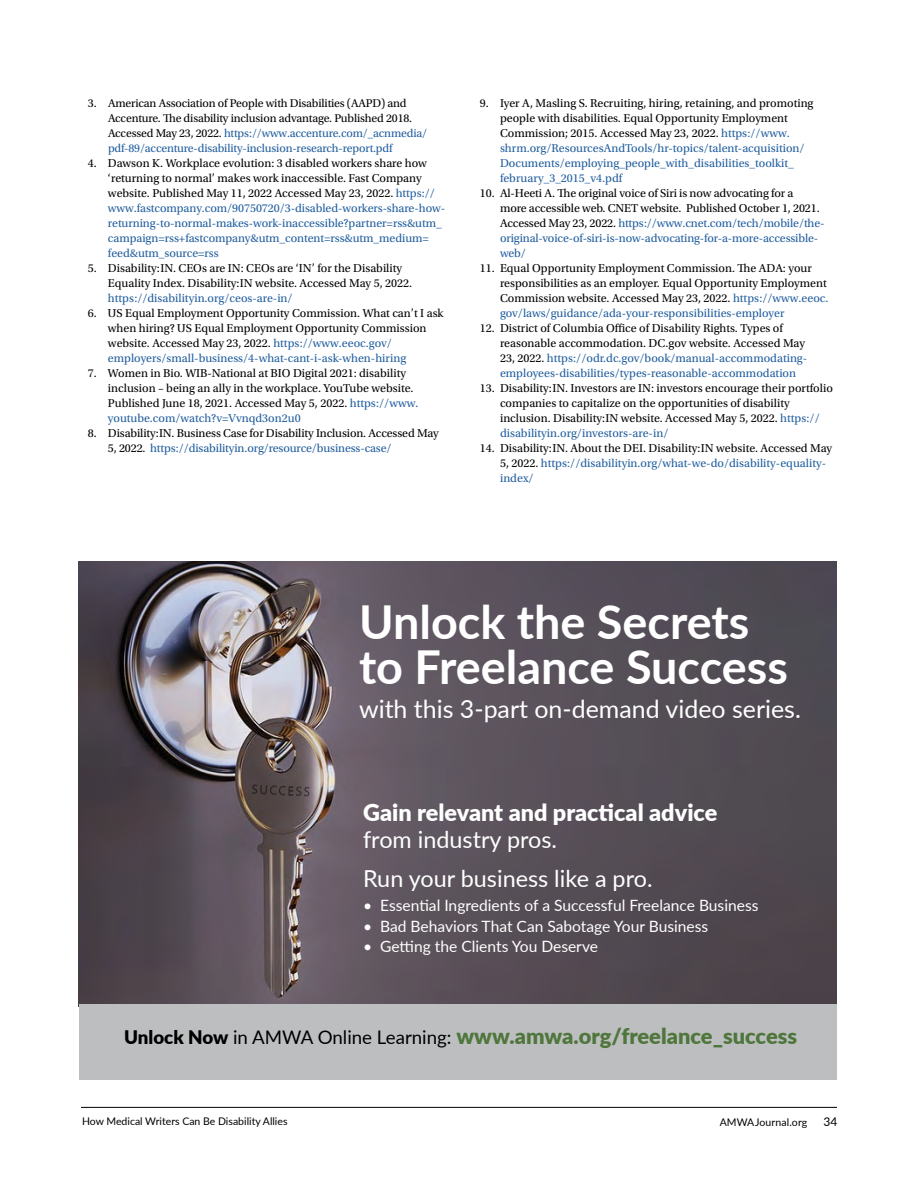
<style>
.page{position:relative;width:918px;height:1188px;background:#fff}
.page>*{position:absolute;margin:0;border:0;box-sizing:border-box;transform-origin:0 0}
.t1{font:700 46.8px/45.3px "Lato";color:#fff}
.t2{font:24.9px "Lato";color:#fff}
.t3{font:23.4px/39px "Lato";color:#fff}
.t4{font:900 23.4px "Lato";color:#fff}
.t5{font:900 21.9px "Lato";color:#4f763b}
.t6{font:15.6px "Lato";color:#fff}
.t7{font:12px/15px "Utopia Std";color:#000}
.t8{font:12px/15px "Utopia Std";color:#215e9e}
.t9{font:12px "Lato";color:#000}
.t10{font:11.85px/15px "Utopia Std";letter-spacing:-.015em;color:#000}
.t11{font:10.5px "Lato";color:#000}
.s1{font-size:12px}
.s2{color:#215e9e}
.s3{color:#000}
.s4{font-size:18.75px;color:#000}
.s5{font-weight:400;font-size:18.75px;color:#000}
</style>
<div class="page">
<hr style="left:81px;top:1107px;width:756px;height:1px;background:#000">
<img style="left:79px;top:562px;width:758px;height:442px">
<div style="left:79px;top:1004px;width:758px;height:76px;background:#bcbec0"></div>
<svg style="left:252px;top:785px;width:58px;height:12px"></svg>
<p class="t10" style="left:108px;top:95px;width:321px;text-indent:-20px"><span class="s1">3.</span> American Association of People with Disabilities (AAPD) and Accenture. The disability inclusion advantage. Published 2018.<br>Accessed May 23, 2022. <span class="s2">https://www.accenture.com/_acnmedia/ pdf-89/accenture-disability-inclusion-research-report.pdf</span></p>
<p class="t8" style="left:108px;top:155px;width:339px;text-indent:-20px"><span class="s3">4. Dawson K. Workplace evolution: 3 disabled workers share how ‘returning to normal’ makes work inaccessible. Fast Company website. Published May 11, 2022 Accessed May 23, 2022.</span> https:// www.fastcompany.com/90750720/3-disabled-workers-share-how&shy;returning-to-normal-makes-work-inaccessible?partner=rss&amp;utm_ campaign=rss+fastcompany&amp;utm_content=rss&amp;utm_medium= feed&amp;utm_source=rss</p>
<p class="t7" style="left:108px;top:260px;width:306px;text-indent:-20px">5. Disability:IN. CEOs are IN: CEOs are ‘IN’ for the Disability<br>Equality Index. Disability:IN website. Accessed May 5, 2022.</p>
<p class="t8" style="left:108px;top:290px;width:186px">https://disabilityin.org/ceos-are-in/</p>
<p class="t7" style="left:108px;top:305px;width:337px;text-indent:-20px">6. US Equal Employment Opportunity Commission. What can’t I ask when hiring? US Equal Employment Opportunity Commission website. Accessed May 23, 2022. <span class="s2">https://www.eeoc.gov/ employers/small-business/4-what-cant-i-ask-when-hiring</span></p>
<p class="t7" style="left:108px;top:365px;width:312px;text-indent:-20px">7. Women in Bio. WIB-National at BIO Digital 2021: disability inclusion – being an ally in the workplace. YouTube website.<br>Published June 18, 2021. Accessed May 5, 2022. <span class="s2">https://www. youtube.com/watch?v=Vvnqd3on2u0</span></p>
<p class="t7" style="left:108px;top:425px;width:332px;text-indent:-20px">8. Disability:IN. Business Case for Disability Inclusion. Accessed May<br>5, 2022. <span class="s2">https://disabilityin.org/resource/business-case/</span></p>
<p class="t8" style="left:500px;top:95px;width:315px;text-indent:-20px"><span class="s3">9. Iyer A, Masling S. Recruiting, hiring, retaining, and promoting people with disabilities. Equal Opportunity Employment Commission; 2015. Accessed May 23, 2022.</span> https://www. shrm.org/ResourcesAndTools/hr-topics/talent-acquisition/ Documents/employing_people_with_disabilities_toolkit_ february_3_2015_v4.pdf</p>
<p class="t7" style="left:500px;top:185px;width:326px;text-indent:-20px">10. Al-Heeti A. The original voice of Siri is now advocating for a<br>more accessible web. CNET website. Published October 1, 2021.<br>Accessed May 23, 2022. <span class="s2">https://www.cnet.com/tech/mobile/the&shy;original-voice-of-siri-is-now-advocating-for-a-more-accessible&shy;web/</span></p>
<p class="t7" style="left:500px;top:260px;width:330px;text-indent:-20px">11. Equal Opportunity Employment Commission. The ADA: your responsibilities as an employer. Equal Opportunity Employment Commission website. Accessed May 23, 2022. <span class="s2">https://www.eeoc. gov/laws/guidance/ada-your-responsibilities-employer</span></p>
<p class="t7" style="left:500px;top:320px;width:309px;text-indent:-20px">12. District of Columbia Office of Disability Rights. Types of reasonable accommodation. DC.gov website. Accessed May 23, 2022. <span class="s2">https://odr.dc.gov/book/manual-accommodating&shy;employees-disabilities/types-reasonable-accommodation</span></p>
<p class="t7" style="left:500px;top:380px;width:334px;text-indent:-20px">13. Disability:IN. Investors are IN: investors encourage their portfolio companies to capitalize on the opportunities of disability inclusion. Disability:IN website. Accessed May 5, 2022. <span class="s2">https:// disabilityin.org/investors-are-in/</span></p>
<p class="t7" style="left:500px;top:440px;width:334px;text-indent:-20px">14. Disability:IN. About the DEI. Disability:IN website. Accessed May<br>5, 2022. <span class="s2">https://disabilityin.org/what-we-do/disability-equality&shy;index/</span></p>
<h1 class="t1" style="left:359px;top:597px;width:430px">Unlock the Secrets to Freelance Success</h1>
<h2 class="t2" style="left:359px;top:691px;width:443px">with this 3-part on-demand video series.</h2>
<h3 class="t4" style="left:363px;top:795px;width:356px">Gain relevant and practical advice</h3>
<h3 class="t3" style="left:363px;top:819px;width:291px">from industry pros.<br>Run your business like a pro.</h3>
<h3 class="t6" style="left:363px;top:895px;width:397px">• Essential Ingredients of a Successful Freelance Business</h3>
<h3 class="t6" style="left:363px;top:915px;width:347px">• Bad Behaviors That Can Sabotage Your Business</h3>
<h3 class="t6" style="left:363px;top:935px;width:236px">• Getting the Clients You Deserve</h3>
<h3 class="t5" style="left:124px;top:1020px;width:675px"><span class="s4">Unlock Now</span> <span class="s5">in AMWA Online Learning:</span> www.amwa.org/freelance_success</h3>
<p class="t11" style="left:82px;top:1114px;width:207px">How Medical Writers Can Be Disability Allies</p>
<p class="t11" style="left:720px;top:1114px;width:89px">AMWAJournal.org</p>
<p class="t9" style="left:823px;top:1113px;width:16px">34</p>
</div>
